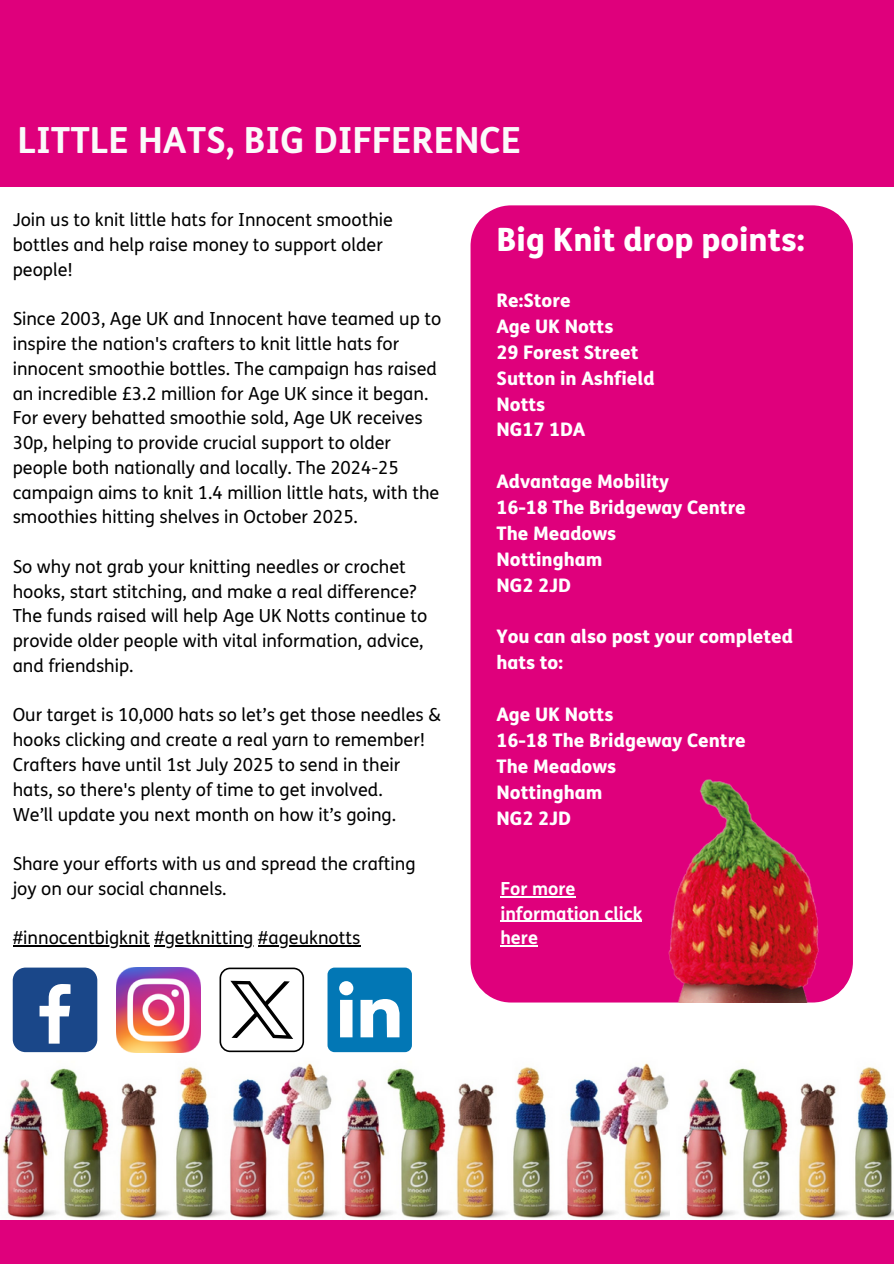
<style>
.page{position:relative;width:894px;height:1264px;background:#fff}
.page>*{position:absolute;margin:0;border:0;box-sizing:border-box;transform-origin:0 0}
.t1{font:700 36px "FS Me";color:#fafafa}
.t2{font:800 32.25px "FS Me";color:#fff}
.t3{font:800 18.75px/25.8px "FS Me";color:#fff}
.t4{font:18px/24.8px "FS Me";color:#000}
.t5{font:700 18px/24.8px "FS Me";color:#fff}
</style>
<div class="page">
<hr style="left:13px;top:945px;width:137px;height:1px;background:#000">
<hr style="left:154px;top:945px;width:99px;height:1px;background:#000">
<hr style="left:258px;top:945px;width:102px;height:1px;background:#000">
<div style="left:0;top:0;width:893px;height:186px;background:#df007c"></div>
<img style="left:341px;top:1052px;width:329px;height:167px">
<img style="left:2px;top:1044px;width:339px;height:175px">
<img style="left:681px;top:1067px;width:212px;height:152px">
<div style="left:0;top:1219px;width:893px;height:44px;background:#df007c"></div>
<div style="left:13px;top:967px;width:84px;height:85px;background:#1a4789;border-radius:13px"></div>
<svg style="left:40px;top:984px;width:30px;height:59px"></svg>
<img style="left:116px;top:967px;width:84px;height:85px">
<svg style="left:230px;top:980px;width:63px;height:58px"></svg>
<div style="left:219px;top:967px;width:85px;height:85px;border:2px solid #000;border-radius:10px"></div>
<svg style="left:327px;top:967px;width:85px;height:85px"></svg>
<div style="left:470px;top:205px;width:382px;height:797px;background:#df007c;border-radius:40px"></div>
<img style="left:668px;top:779px;width:154px;height:223px">
<hr style="left:500px;top:896px;width:75px;height:1px;background:#fff">
<hr style="left:500px;top:920px;width:142px;height:1px;background:#fff">
<hr style="left:500px;top:945px;width:38px;height:1px;background:#fff">
<h3 class="t1" style="left:18px;top:120px;width:505px">LITTLE HATS, BIG DIFFERENCE</h3>
<h1 class="t4" style="left:13px;top:208px;width:381px">Join us to knit little hats for Innocent smoothie bottles and help raise money to support older people!</h1>
<h3 class="t4" style="left:13px;top:307px;width:430px">Since 2003, Age UK and Innocent have teamed up to inspire the nation's crafters to knit little hats for innocent smoothie bottles. The campaign has raised an incredible £3.2 million for Age UK since it began.<br>For every behatted smoothie sold, Age UK receives 30p, helping to provide crucial support to older people both nationally and locally. The 2024-25 campaign aims to knit 1.4 million little hats, with the smoothies hitting shelves in October 2025.</h3>
<h3 class="t4" style="left:13px;top:554px;width:416px">So why not grab your knitting needles or crochet hooks, start stitching, and make a real difference?<br>The funds raised will help Age UK Notts continue to provide older people with vital information, advice, and friendship.</h3>
<p class="t4" style="left:13px;top:703px;width:429px">Our target is 10,000 hats so let’s get those needles &amp; hooks clicking and create a real yarn to remember!<br>Crafters have until 1st July 2025 to send in their hats, so there's plenty of time to get involved.</p>
<p class="t4" style="left:13px;top:802px;width:385px">We’ll update you next month on how it’s going.</p>
<p class="t4" style="left:13px;top:851px;width:404px">Share your efforts with us and spread the crafting joy on our social channels.</p>
<p class="t4" style="left:13px;top:926px;width:349px">#innocentbigknit #getknitting #ageuknotts</p>
<p class="t2" style="left:496px;top:219px;width:309px">Big Knit drop points:</p>
<p class="t3" style="left:496px;top:287px;width:159px">Re:Store<br>Age UK Notts<br>29 Forest Street<br>Sutton in Ashfield<br>Notts<br>NG17 1DA</p>
<p class="t3" style="left:496px;top:468px;width:251px">Advantage Mobility<br>16-18 The Bridgeway Centre<br>The Meadows<br>Nottingham<br>NG2 2JD</p>
<p class="t3" style="left:496px;top:624px;width:298px">You can also post your completed hats to:</p>
<p class="t3" style="left:496px;top:701px;width:251px">Age UK Notts<br>16-18 The Bridgeway Centre<br>The Meadows<br>Nottingham<br>NG2 2JD</p>
<p class="t5" style="left:500px;top:876px;width:143px">For more information click here</p>
</div>
